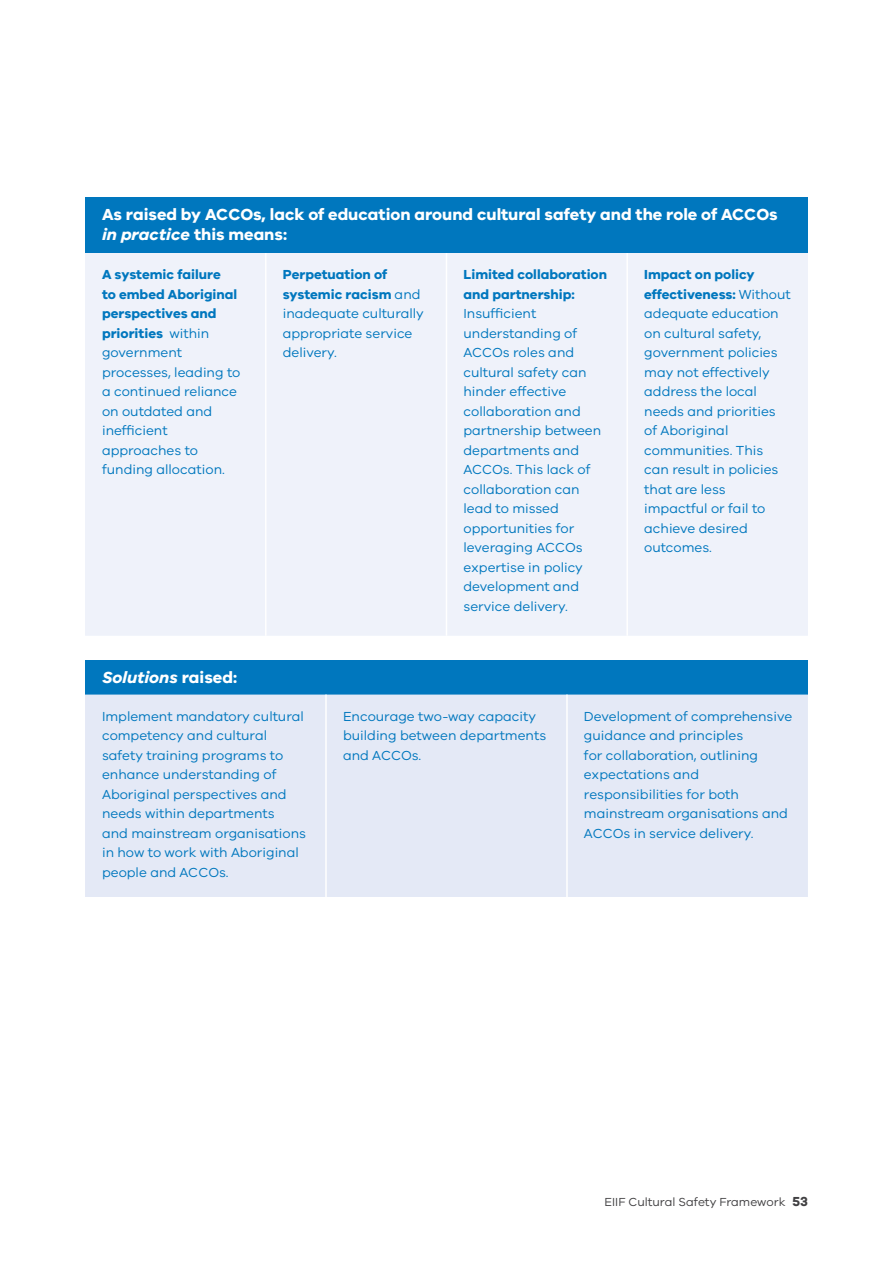
<style>
.page{position:relative;width:893px;height:1263px;background:#fff}
.page>*{position:absolute;margin:0;border:0;box-sizing:border-box;transform-origin:0 0}
.t1{font:700 16.5px/19.5px "VIC";color:#fff}
.t2{font:italic 700 16.5px "VIC";color:#fff}
.t3{font:13.5px/19.5px "VIC";color:#0077be}
.t4{font:700 13.5px/19.5px "VIC";color:#0077be}
.t5{font:12px "VIC";color:#414042}
.s1{font-style:italic}
.s2{font-weight:700}
.s3{font-style:normal}
.s4{font-weight:700;font-size:13.5px}
</style>
<div class="page">
<div style="left:85px;top:198px;width:723px;height:55px;background:#0077be"></div>
<div style="left:85px;top:253px;width:723px;height:383px;background:#eff2fa"></div>
<hr style="left:265px;top:253px;width:1px;height:383px;background:#fff">
<hr style="left:446px;top:253px;width:1px;height:383px;background:#fff">
<hr style="left:626px;top:253px;width:2px;height:383px;background:#fff">
<div style="left:85px;top:660px;width:723px;height:34px;background:#0077be"></div>
<div style="left:85px;top:694px;width:723px;height:203px;background:#e4e9f6"></div>
<hr style="left:325px;top:694px;width:2px;height:203px;background:#fff">
<hr style="left:566px;top:694px;width:2px;height:203px;background:#fff">
<p class="t1" style="left:102px;top:204px;width:677px">As raised by ACCOs, lack of education around cultural safety and the role of ACCOs <span class="s1">in practice</span> this means:</p>
<p class="t3" style="left:102px;top:265px;width:140px"><span class="s2">A systemic failure<br>to embed Aboriginal perspectives and priorities</span> within government processes, leading to a continued reliance on outdated and inefficient approaches to funding allocation.</p>
<p class="t3" style="left:283px;top:264px;width:143px"><span class="s2">Perpetuation of systemic racism</span> and inadequate culturally appropriate service delivery.</p>
<p class="t4" style="left:463px;top:264px;width:145px">Limited collaboration and partnership:</p>
<p class="t3" style="left:644px;top:264px;width:148px"><span class="s2">Impact on policy effectiveness:</span> Without adequate education on cultural safety, government policies may not effectively address the local needs and priorities of Aboriginal communities. This can result in policies that are less impactful or fail to achieve desired outcomes.</p>
<p class="t3" style="left:463px;top:303px;width:139px">Insufficient understanding of<br>ACCOs roles and cultural safety can hinder effective collaboration and partnership between departments and<br>ACCOs. This lack of collaboration can lead to missed opportunities for leveraging ACCOs expertise in policy development and service delivery.</p>
<p class="t2" style="left:102px;top:667px;width:137px">Solutions <span class="s3">raised:</span></p>
<p class="t3" style="left:102px;top:706px;width:205px">Implement mandatory cultural competency and cultural safety training programs to enhance understanding of<br>Aboriginal perspectives and needs within departments<br>and mainstream organisations in how to work with Aboriginal people and ACCOs.</p>
<p class="t3" style="left:343px;top:706px;width:205px">Encourage two-way capacity building between departments and ACCOs.</p>
<p class="t3" style="left:584px;top:706px;width:210px">Development of comprehensive guidance and principles<br>for collaboration, outlining expectations and responsibilities for both mainstream organisations and<br>ACCOs in service delivery.</p>
<p class="t5" style="left:605px;top:1194px;width:205px">EIIF Cultural Safety Framework <span class="s4">53</span></p>
</div>
